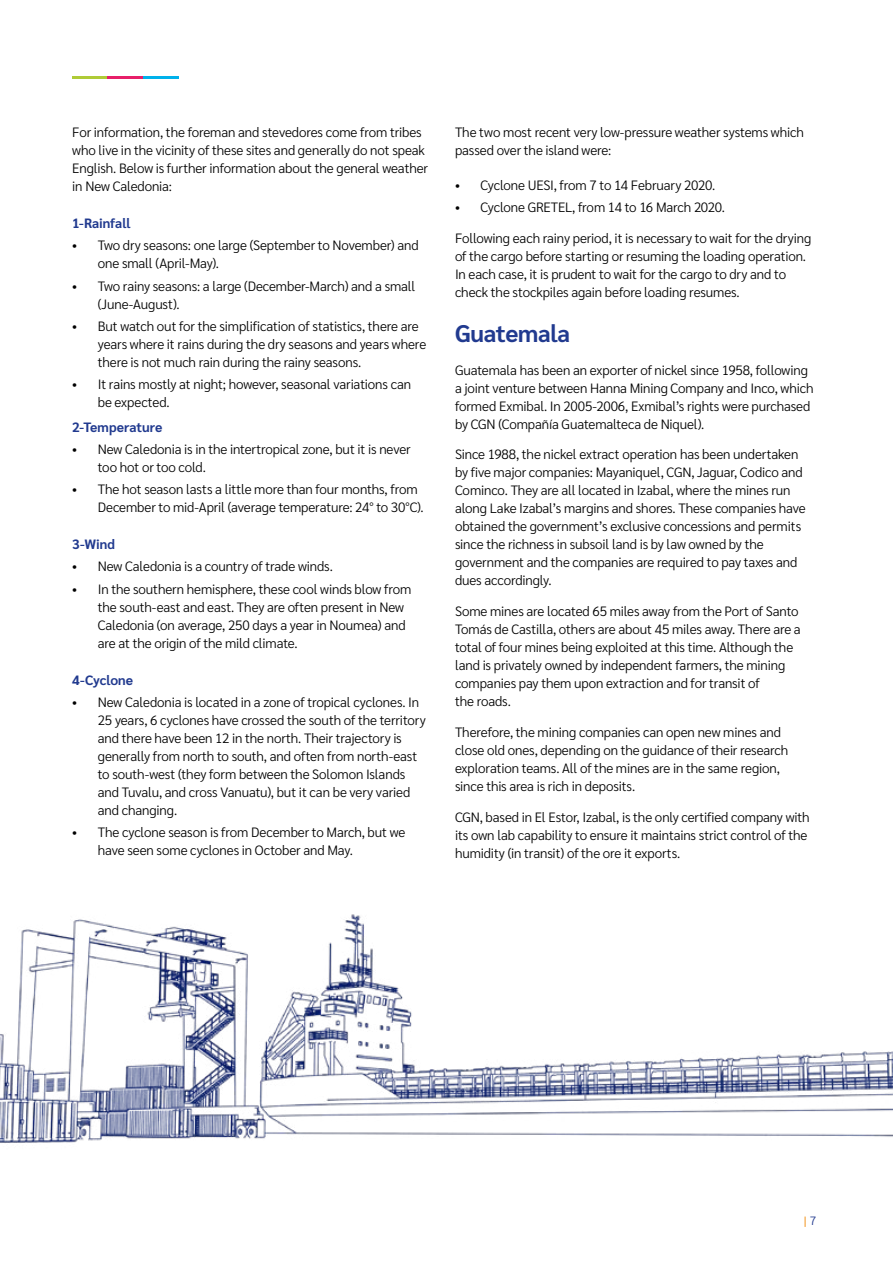
<style>
.page{position:relative;width:893px;height:1263px;background:#fff}
.page>*{position:absolute;margin:0;border:0;box-sizing:border-box;transform-origin:0 0}
.t1{font:700 24px "Sarabun";letter-spacing:-.01em;color:#213a8f}
.t2{font:300 13.5px/18px "Sarabun";letter-spacing:-.01em;color:#000}
.t3{font:700 13.5px "Sarabun";letter-spacing:-.005em;color:#213a8f}
.t4{font:300 12px "Sarabun";color:#f18700}
.s1{color:#213a8f}
</style>
<div class="page">
<hr style="left:72px;top:77px;width:36px;height:2px;background:#afcb37">
<hr style="left:108px;top:77px;width:35px;height:2px;background:#e71f69">
<hr style="left:143px;top:77px;width:36px;height:2px;background:#00b1eb">
<img style="left:0;top:914px;width:893px;height:229px">
<p class="t2" style="left:72px;top:123px;width:357px">For information, the foreman and stevedores come from tribes who live in the vicinity of these sites and generally do not speak English. Below is further information about the general weather in New Caledonia:</p>
<p class="t3" style="left:72px;top:216px;width:60px">1-Rainfall</p>
<p class="t2" style="left:98px;top:237px;width:322px;text-indent:-26px">• Two dry seasons: one large (September to November) and one small (April-May).</p>
<p class="t2" style="left:98px;top:277px;width:319px;text-indent:-26px">• Two rainy seasons: a large (December-March) and a small (June-August).</p>
<p class="t2" style="left:98px;top:317px;width:330px;text-indent:-26px">• But watch out for the simplification of statistics, there are years where it rains during the dry seasons and years where there is not much rain during the rainy seasons.</p>
<p class="t2" style="left:98px;top:375px;width:315px;text-indent:-26px">• It rains mostly at night; however, seasonal variations can be expected.</p>
<p class="t3" style="left:72px;top:419px;width:92px">2-Temperature</p>
<p class="t2" style="left:98px;top:440px;width:314px;text-indent:-26px">• New Caledonia is in the intertropical zone, but it is never too hot or too cold.</p>
<p class="t2" style="left:98px;top:480px;width:327px;text-indent:-26px">• The hot season lasts a little more than four months, from<br>December to mid-April (average temperature: 24° to 30°C).</p>
<p class="t3" style="left:72px;top:537px;width:44px">3-Wind</p>
<p class="t2" style="left:72px;top:558px;width:262px">• New Caledonia is a country of trade winds.</p>
<p class="t2" style="left:98px;top:580px;width:315px;text-indent:-26px">• In the southern hemisphere, these cool winds blow from the south-east and east. They are often present in New Caledonia (on average, 250 days a year in Noumea) and are at the origin of the mild climate.</p>
<p class="t3" style="left:72px;top:672px;width:62px">4-Cyclone</p>
<p class="t2" style="left:98px;top:693px;width:329px;text-indent:-26px">• New Caledonia is located in a zone of tropical cyclones. In 25 years, 6 cyclones have crossed the south of the territory and there have been 12 in the north. Their trajectory is generally from north to south, and often from north-east to south-west (they form between the Solomon Islands and Tuvalu, and cross Vanuatu), but it can be very varied and changing.</p>
<p class="t2" style="left:98px;top:824px;width:309px;text-indent:-26px">• The cyclone season is from December to March, but we have seen some cyclones in October and May.</p>
<p class="t2" style="left:455px;top:123px;width:350px">The two most recent very low-pressure weather systems which passed over the island were:</p>
<p class="t2" style="left:455px;top:176px;width:262px">• Cyclone UESI, from 7 to 14 February 2020.</p>
<p class="t2" style="left:455px;top:198px;width:272px">• Cyclone GRETEL, from 14 to 16 March 2020.</p>
<p class="t2" style="left:455px;top:229px;width:358px">Following each rainy period, it is necessary to wait for the drying of the cargo before starting or resuming the loading operation.<br>In each case, it is prudent to wait for the cargo to dry and to check the stockpiles again before loading resumes.</p>
<h1 class="t1" style="left:455px;top:319px;width:117px">Guatemala</h1>
<p class="t2" style="left:455px;top:361px;width:360px">Guatemala has been an exporter of nickel since 1958, following a joint venture between Hanna Mining Company and Inco, which formed Exmibal. In 2005-2006, Exmibal’s rights were purchased by CGN (Compañía Guatemalteca de Niquel).</p>
<p class="t2" style="left:455px;top:446px;width:352px">Since 1988, the nickel extract operation has been undertaken by five major companies: Mayaniquel, CGN, Jaguar, Codico and Cominco. They are all located in Izabal, where the mines run along Lake Izabal’s margins and shores. These companies have obtained the government’s exclusive concessions and permits since the richness in subsoil land is by law owned by the government and the companies are required to pay taxes and dues accordingly.</p>
<p class="t2" style="left:455px;top:602px;width:347px">Some mines are located 65 miles away from the Port of Santo Tomás de Castilla, others are about 45 miles away. There are a total of four mines being exploited at this time. Although the land is privately owned by independent farmers, the mining companies pay them upon extraction and for transit of<br>the roads.</p>
<p class="t2" style="left:455px;top:723px;width:335px">Therefore, the mining companies can open new mines and close old ones, depending on the guidance of their research exploration teams. All of the mines are in the same region, since this area is rich in deposits.</p>
<p class="t2" style="left:455px;top:808px;width:356px">CGN, based in El Estor, Izabal, is the only certified company with its own lab capability to ensure it maintains strict control of the humidity (in transit) of the ore it exports.</p>
<p class="t4" style="left:804px;top:1213px;width:14px">| <span class="s1">7</span></p>
</div>
